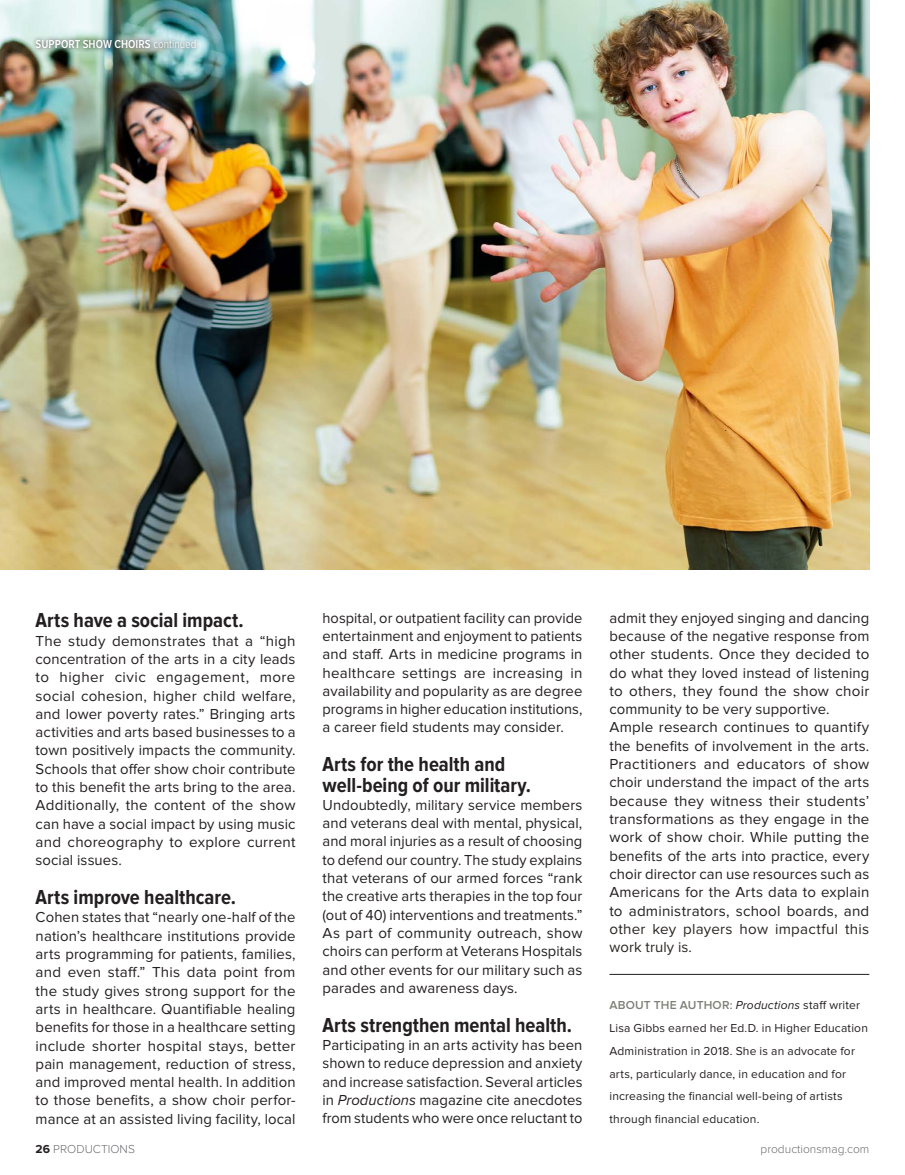
<style>
.page{position:relative;width:905px;height:1175px;background:#fff}
.page>*{position:absolute;margin:0;border:0;box-sizing:border-box;transform-origin:0 0}
.t1{font:700 21px/20.4px "Proxima Nova Cond";color:#231f20}
.t2{font:15px/18.3px "Proxima Nova";letter-spacing:.01em;color:#231f20;text-align:justify}
.t3{font:15px/18.3px "Proxima Nova";letter-spacing:.015em;color:#292522}
.t4{font:12px/22.8px "Proxima Nova";letter-spacing:.015em;color:#231f20}
.t5{font:300 12px "Proxima Nova";color:#6c6d70}
.t6{font:600 12px "Proxima Nova Cond";color:#fff}
.s1{font-weight:300}
.s2{font-style:italic}
.s3{font-weight:600;color:#7f8077}
.s4{font-weight:700;color:#231f20}
</style>
<div class="page">
<img style="left:0;top:0;width:869px;height:569px">
<div style="left:32px;top:35px;width:168px;height:18px;background:#231f20;opacity:.86"></div>
<hr style="left:609px;top:974px;width:260px;height:1px;background:#231f20">
<p class="t6" style="left:36px;top:38px;width:162px">SUPPORT SHOW CHOIRS <span class="s1">continued</span></p>
<h1 class="t1" style="left:36px;top:611px;width:210px">Arts have a social impact.</h1>
<p class="t2" style="left:36px;top:632px;width:261px">The study demonstrates that a “high concentration of the arts in a city leads to higher civic engagement, more social cohesion, higher child welfare, and lower poverty rates.” Bringing arts activities and arts based businesses to a town positively impacts the community.<br>Schools that offer show choir contribute to this benefit the arts bring to the area.<br>Additionally, the content of the show can have a social impact by using music and choreography to explore current social issues.</p>
<h1 class="t1" style="left:36px;top:887px;width:202px">Arts improve healthcare.</h1>
<p class="t2" style="left:36px;top:908px;width:261px">Cohen states that “nearly one-half of the nation’s healthcare institutions provide arts programming for patients, families, and even staff.” This data point from the study gives strong support for the arts in healthcare. Quantifiable healing benefits for those in a healthcare setting include shorter hospital stays, better pain management, reduction of stress, and improved mental health. In addition to those benefits, a show choir perfor&shy;mance at an assisted living facility, local</p>
<p class="t2" style="left:322px;top:609px;width:261px">hospital, or outpatient facility can provide entertainment and enjoyment to patients and staff. Arts in medicine programs in healthcare settings are increasing in availability and popularity as are degree programs in higher education institutions, a career field students may consider.</p>
<h1 class="t1" style="left:322px;top:754px;width:210px">Arts for the health and well-being of our military.</h1>
<p class="t2" style="left:322px;top:796px;width:261px">Undoubtedly, military service members and veterans deal with mental, physical, and moral injuries as a result of choosing to defend our country. The study explains that veterans of our armed forces “rank the creative arts therapies in the top four (out of 40) interventions and treatments.” As part of community outreach, show choirs can perform at Veterans Hospitals and other events for our military such as parades and awareness days.</p>
<h1 class="t1" style="left:322px;top:1015px;width:251px">Arts strengthen mental health.</h1>
<p class="t2" style="left:322px;top:1036px;width:261px">Participating in an arts activity has been shown to reduce depression and anxiety and increase satisfaction. Several articles in <span class="s2">Productions</span> magazine cite anecdotes from students who were once reluctant to</p>
<p class="t2" style="left:609px;top:609px;width:261px;text-align:left">admit they enjoyed singing and dancing because of the negative response from other students. Once they decided to do what they loved instead of listening to others, they found the show choir community to be very supportive.<br>Ample research continues to quantify the benefits of involvement in the arts.<br>Practitioners and educators of show choir understand the impact of the arts because they witness their students’ transformations as they engage in the work of show choir. While putting the benefits of the arts into practice, every choir director can use resources such as Americans for the Arts data to explain to administrators, school boards, and</p>
<p class="t3" style="left:609px;top:920px;width:261px">other key players how impactful this work truly is.</p>
<p class="t4" style="left:609px;top:994px;width:260px"><span class="s3">ABOUT THE AUTHOR:</span> <span class="s2">Productions</span> staff writer Lisa Gibbs earned her Ed.D. in Higher Education Administration in 2018. She is an advocate for arts, particularly dance, in education and for increasing the financial well-being of artists through financial education.</p>
<p class="t5" style="left:36px;top:1143px;width:101px"><span class="s4">26</span> PRODUCTIONS</p>
<p class="t5" style="left:760px;top:1143px;width:110px">productionsmag.com</p>
</div>
